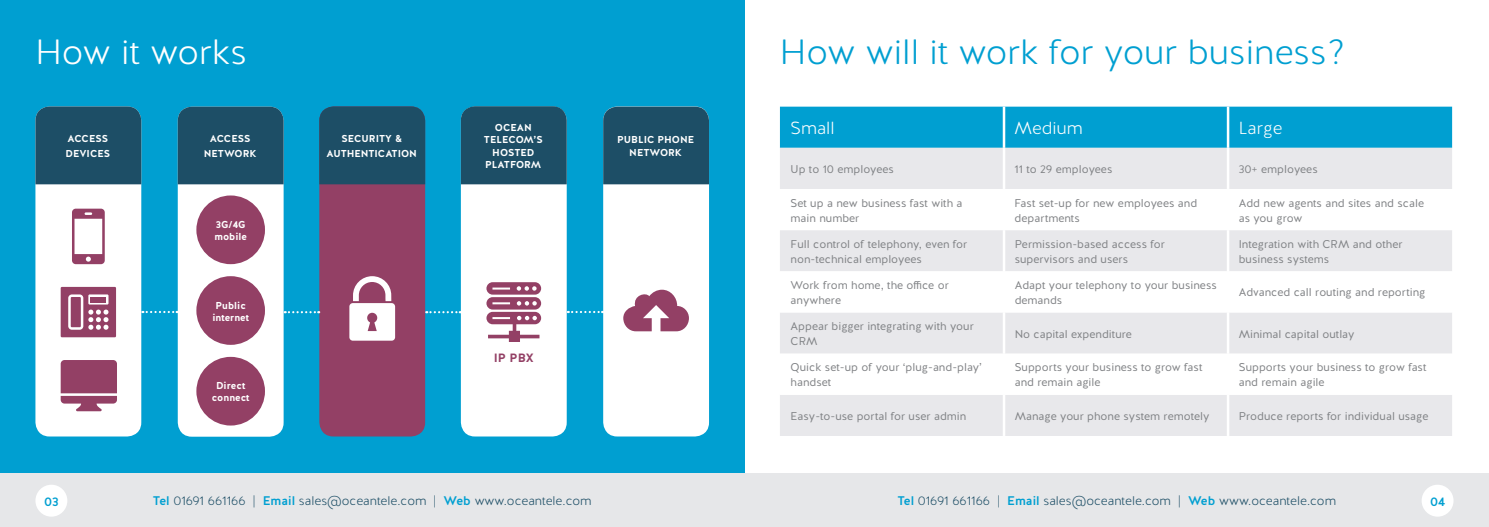
<style>
.page{position:relative;width:1489px;height:527px;background:#fff}
.page>*{position:absolute;margin:0;border:0;box-sizing:border-box;transform-origin:0 0}
.t1{font:300 35px "Halis R";color:#009fd1}
.t2{font:300 35px "Halis R";color:#fff}
.t3{font:300 17.5px "Halis R";color:#fff}
.t4{font:300 12.5px "Halis R";color:#1d4e66}
.t5{font:500 12.5px "Halis R";color:#009fd1}
.t6{font:700 12px "Halis R";color:#934065}
.t7{font:11.25px/15px "Halis R";color:#808285}
.t8{font:700 10px/12.5px "Halis R";color:#fff;text-align:center}
.s1{font-weight:500;color:#009fd1}
</style>
<div class="page">
<div style="left:0;top:0;width:744px;height:526px;background:#009fd1"></div>
<div style="left:0;top:473px;width:1488px;height:53px;background:#e6e7e9"></div>
<div style="left:1421px;top:484px;width:32px;height:32px;background:#fff;border-radius:50%"></div>
<div style="left:35px;top:484px;width:32px;height:32px;background:#fff;border-radius:50%"></div>
<div style="left:35px;top:106px;width:106px;height:330px;background:#fff;border-radius:14px"></div>
<div style="left:35px;top:106px;width:106px;height:78px;background:#1d4e66"></div>
<div style="left:178px;top:106px;width:105px;height:330px;background:#fff;border-radius:14px"></div>
<div style="left:178px;top:106px;width:105px;height:78px;background:#1d4e66"></div>
<div style="left:319px;top:106px;width:106px;height:330px;background:#934065;border-radius:14px"></div>
<div style="left:461px;top:106px;width:105px;height:330px;background:#fff;border-radius:14px"></div>
<div style="left:461px;top:106px;width:105px;height:78px;background:#1d4e66"></div>
<div style="left:603px;top:106px;width:106px;height:330px;background:#fff;border-radius:14px"></div>
<div style="left:603px;top:106px;width:106px;height:78px;background:#1d4e66"></div>
<svg style="left:142px;top:310px;width:36px;height:3px"></svg>
<svg style="left:285px;top:311px;width:34px;height:2px"></svg>
<svg style="left:426px;top:311px;width:35px;height:2px"></svg>
<svg style="left:568px;top:310px;width:35px;height:3px"></svg>
<div style="left:319px;top:106px;width:106px;height:78px;background:#1d4e66"></div>
<div style="left:196px;top:195px;width:69px;height:69px;background:#934065;border-radius:50%"></div>
<div style="left:196px;top:276px;width:69px;height:68px;background:#934065;border-radius:50%"></div>
<div style="left:196px;top:356px;width:69px;height:69px;background:#934065;border-radius:50%"></div>
<svg style="left:72px;top:208px;width:33px;height:56px"></svg>
<svg style="left:61px;top:286px;width:55px;height:51px"></svg>
<svg style="left:61px;top:360px;width:56px;height:51px"></svg>
<svg style="left:486px;top:282px;width:55px;height:59px"></svg>
<svg style="left:623px;top:289px;width:66px;height:42px"></svg>
<svg style="left:349px;top:276px;width:46px;height:64px"></svg>
<div style="left:780px;top:106px;width:671px;height:42px;background:#009fd1"></div>
<div style="left:780px;top:148px;width:671px;height:287px;background:#e8e8eb"></div>
<svg style="left:780px;top:189px;width:671px;height:205px"></svg>
<hr style="left:1002px;top:106px;width:3px;height:42px;background:#fff">
<hr style="left:1226px;top:106px;width:3px;height:42px;background:#fff">
<hr style="left:1002px;top:148px;width:3px;height:41px;background:#fff">
<hr style="left:1226px;top:148px;width:3px;height:41px;background:#fff">
<hr style="left:1002px;top:189px;width:3px;height:41px;background:#fff">
<hr style="left:1226px;top:189px;width:3px;height:41px;background:#fff">
<hr style="left:1002px;top:230px;width:3px;height:41px;background:#fff">
<hr style="left:1226px;top:230px;width:3px;height:41px;background:#fff">
<hr style="left:1002px;top:271px;width:3px;height:41px;background:#fff">
<hr style="left:1226px;top:271px;width:3px;height:41px;background:#fff">
<hr style="left:1002px;top:312px;width:3px;height:41px;background:#fff">
<hr style="left:1226px;top:312px;width:3px;height:41px;background:#fff">
<hr style="left:1002px;top:353px;width:3px;height:41px;background:#fff">
<hr style="left:1226px;top:353px;width:3px;height:41px;background:#fff">
<hr style="left:1002px;top:394px;width:3px;height:41px;background:#fff">
<hr style="left:1226px;top:394px;width:3px;height:41px;background:#fff">
<h1 class="t2" style="left:35px;top:30px;width:213px">How it works</h1>
<p class="t8" style="left:66px;top:131px;width:46px;line-height:15px;text-align:left">ACCESS<br>DEVICES</p>
<p class="t8" style="left:204px;top:131px;width:54px;line-height:15px">ACCESS<br>NETWORK</p>
<p class="t8" style="left:484px;top:121px;width:60px">OCEAN<br>TELECOM’S<br>HOSTED<br>PLATFORM</p>
<p class="t8" style="left:326px;top:131px;width:92px;line-height:15px">SECURITY &amp;<br>AUTHENTICATION</p>
<p class="t8" style="left:214px;top:218px;width:34px;line-height:12px;text-align:left">3G/4G mobile</p>
<p class="t8" style="left:212px;top:299px;width:38px;line-height:12px">Public internet</p>
<p class="t8" style="left:212px;top:379px;width:39px;line-height:12px">Direct connect</p>
<p class="t6" style="left:493px;top:349px;width:42px">IP PBX</p>
<p class="t8" style="left:617px;top:133px;width:79px">PUBLIC PHONE<br>NETWORK</p>
<h1 class="t1" style="left:780px;top:30px;width:567px">How will it work for your business?</h1>
<h2 class="t3" style="left:790px;top:117px;width:46px">Small</h2>
<h2 class="t3" style="left:1014px;top:117px;width:70px">Medium</h2>
<h2 class="t3" style="left:1238px;top:117px;width:45px">Large</h2>
<p class="t7" style="left:790px;top:161px;width:105px">Up to 10 employees</p>
<p class="t7" style="left:1014px;top:161px;width:99px">11 to 29 employees</p>
<p class="t7" style="left:1238px;top:161px;width:81px">30+ employees</p>
<p class="t7" style="left:790px;top:195px;width:173px">Set up a new business fast with a main number</p>
<p class="t7" style="left:1014px;top:195px;width:184px">Fast set-up for new employees and departments</p>
<p class="t7" style="left:1238px;top:195px;width:187px">Add new agents and sites and scale as you grow</p>
<p class="t7" style="left:790px;top:236px;width:178px">Full control of telephony, even for non-technical employees</p>
<p class="t7" style="left:1014px;top:236px;width:152px">Permission-based access for supervisors and users</p>
<p class="t7" style="left:1238px;top:236px;width:165px">Integration with CRM and other business systems</p>
<p class="t7" style="left:790px;top:277px;width:160px">Work from home, the office or anywhere</p>
<p class="t7" style="left:1014px;top:277px;width:204px">Adapt your telephony to your business demands</p>
<p class="t7" style="left:1238px;top:285px;width:188px">Advanced call routing and reporting</p>
<p class="t7" style="left:790px;top:318px;width:185px">Appear bigger integrating with your<br>CRM</p>
<p class="t7" style="left:1014px;top:326px;width:119px">No capital expenditure</p>
<p class="t7" style="left:1238px;top:326px;width:117px">Minimal capital outlay</p>
<p class="t7" style="left:790px;top:359px;width:193px">Quick set-up of your ‘plug-and-play’ handset</p>
<p class="t7" style="left:1014px;top:359px;width:189px">Supports your business to grow fast and remain agile</p>
<p class="t7" style="left:1238px;top:359px;width:189px">Supports your business to grow fast and remain agile</p>
<p class="t7" style="left:790px;top:408px;width:177px">Easy-to-use portal for user admin</p>
<p class="t7" style="left:1014px;top:408px;width:196px">Manage your phone system remotely</p>
<p class="t7" style="left:1238px;top:408px;width:191px">Produce reports for individual usage</p>
<p class="t5" style="left:44px;top:493px;width:16px">03</p>
<p class="t4" style="left:153px;top:492px;width:440px"><span class="s1">Tel</span> 01691 661166 | <span class="s1">Email</span> sales@oceantele.com | <span class="s1">Web</span> www.oceantele.com</p>
<p class="t4" style="left:897px;top:492px;width:440px"><span class="s1">Tel</span> 01691 661166 | <span class="s1">Email</span> sales@oceantele.com | <span class="s1">Web</span> www.oceantele.com</p>
<p class="t5" style="left:1429px;top:493px;width:17px">04</p>
</div>
